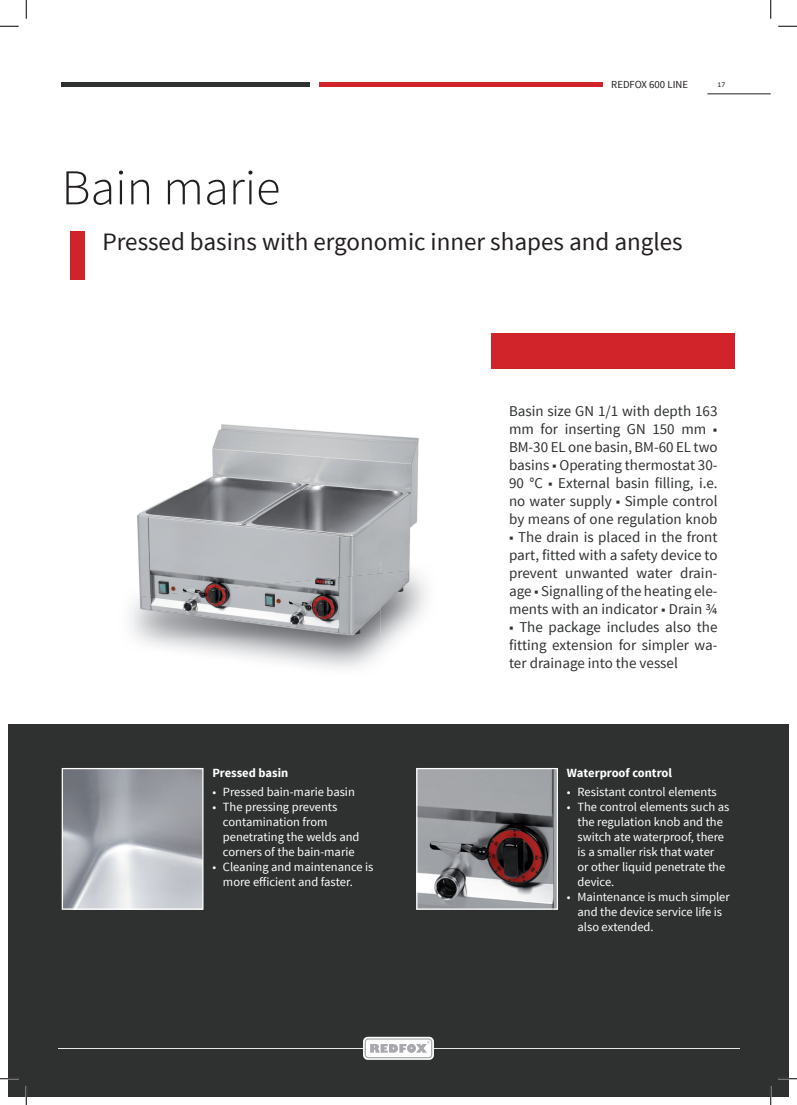
<style>
.page{position:relative;width:797px;height:1105px;background:#fff}
.page>*{position:absolute;margin:0;border:0;box-sizing:border-box;transform-origin:0 0}
.t1{font:300 50px "Source Sans Pro";color:#231f20}
.t2{font:25px "Source Sans Pro";color:#231f20}
.t3{font:15px/18px "Source Sans Pro";color:#2f3131;text-align:justify}
.t4{font:12.5px/15px "Source Sans Pro";color:#fff}
.t5{font:700 12.5px "Source Sans Pro";color:#fff}
.t6{font:10.75px "Source Sans Pro";color:#231f20}
.t7{font:7.5px "Calibri";color:#231f20}
</style>
<div class="page">
<div style="left:71px;top:231px;width:14px;height:49px;background:#d1232a"></div>
<div style="left:491px;top:333px;width:244px;height:36px;background:#d1232a"></div>
<div style="left:26px;top:724px;width:762px;height:372px;background:#2f3131"></div>
<div style="left:9px;top:724px;width:17px;height:372px;background:#2f3131"></div>
<hr style="left:58px;top:1048px;width:681px;height:1px;background:#e6e7e9">
<svg style="left:363px;top:1037px;width:71px;height:23px"></svg>
<hr style="left:319px;top:83px;width:283px;height:4px;background:#d1232a">
<hr style="left:62px;top:83px;width:248px;height:4px;background:#2f3131">
<hr style="left:707px;top:94px;width:63px;height:1px;background:#231f20">
<img style="left:64px;top:770px;width:137px;height:138px">
<div style="left:62px;top:768px;width:141px;height:142px;border:1px solid #fff"></div>
<img style="left:418px;top:770px;width:138px;height:138px">
<div style="left:416px;top:768px;width:142px;height:142px;border:1px solid #fff"></div>
<img style="left:134px;top:424px;width:287px;height:213px">
<img style="left:141px;top:583px;width:134px;height:42px">
<img style="left:275px;top:570px;width:134px;height:64px">
<svg style="left:0;top:25px;width:19px;height:2px"></svg>
<svg style="left:778px;top:25px;width:19px;height:2px"></svg>
<svg style="left:0;top:1078px;width:19px;height:1px"></svg>
<svg style="left:778px;top:1078px;width:19px;height:1px"></svg>
<svg style="left:25px;top:0;width:2px;height:19px"></svg>
<svg style="left:25px;top:1086px;width:2px;height:19px"></svg>
<svg style="left:770px;top:0;width:1px;height:19px"></svg>
<svg style="left:770px;top:1086px;width:1px;height:19px"></svg>
<p class="t6" style="left:611px;top:78px;width:78px">REDFOX 600 LINE</p>
<p class="t7" style="left:717px;top:80px;width:9px">17</p>
<h1 class="t1" style="left:62px;top:157px;width:220px">Bain marie</h1>
<h2 class="t2" style="left:103px;top:226px;width:581px">Pressed basins with ergonomic inner shapes and angles</h2>
<p class="t5" style="left:212px;top:765px;width:78px">Pressed basin</p>
<p class="t4" style="left:212px;top:785px;width:144px">• Pressed bain-marie basin</p>
<p class="t4" style="left:223px;top:800px;width:138px;text-indent:-11px">• The pressing prevents contamination from penetrating the welds and corners of the bain-marie</p>
<p class="t4" style="left:223px;top:860px;width:152px;text-indent:-11px">• Cleaning and maintenance is more efficient and faster.</p>
<p class="t3" style="left:509px;top:402px;width:210px">Basin size GN 1/1 with depth 163 mm for inserting GN 150 mm ■ BM-30 EL one basin, BM-60 EL two basins ■ Operating thermostat 30- 90 °C ■ External basin filling, i.e. no water supply ■ Simple control by means of one regulation knob</p>
<p class="t3" style="left:509px;top:528px;width:210px">■ The drain is placed in the front part, fitted with a safety device to prevent unwanted water drain&shy;age ■ Signalling of the heating ele&shy;ments with an indicator ■ Drain ¾</p>
<p class="t3" style="left:509px;top:618px;width:210px">■ The package includes also the fitting extension for simpler wa&shy;ter drainage into the vessel</p>
<p class="t5" style="left:567px;top:765px;width:107px">Waterproof control</p>
<p class="t4" style="left:567px;top:785px;width:151px">• Resistant control elements</p>
<p class="t4" style="left:577px;top:800px;width:153px;text-indent:-11px">• The control elements such as the regulation knob and the switch ate waterproof, there is a smaller risk that water<br>or other liquid penetrate the device.</p>
<p class="t4" style="left:577px;top:890px;width:154px;text-indent:-11px">• Maintenance is much simpler and the device service life is also extended.</p>
</div>
